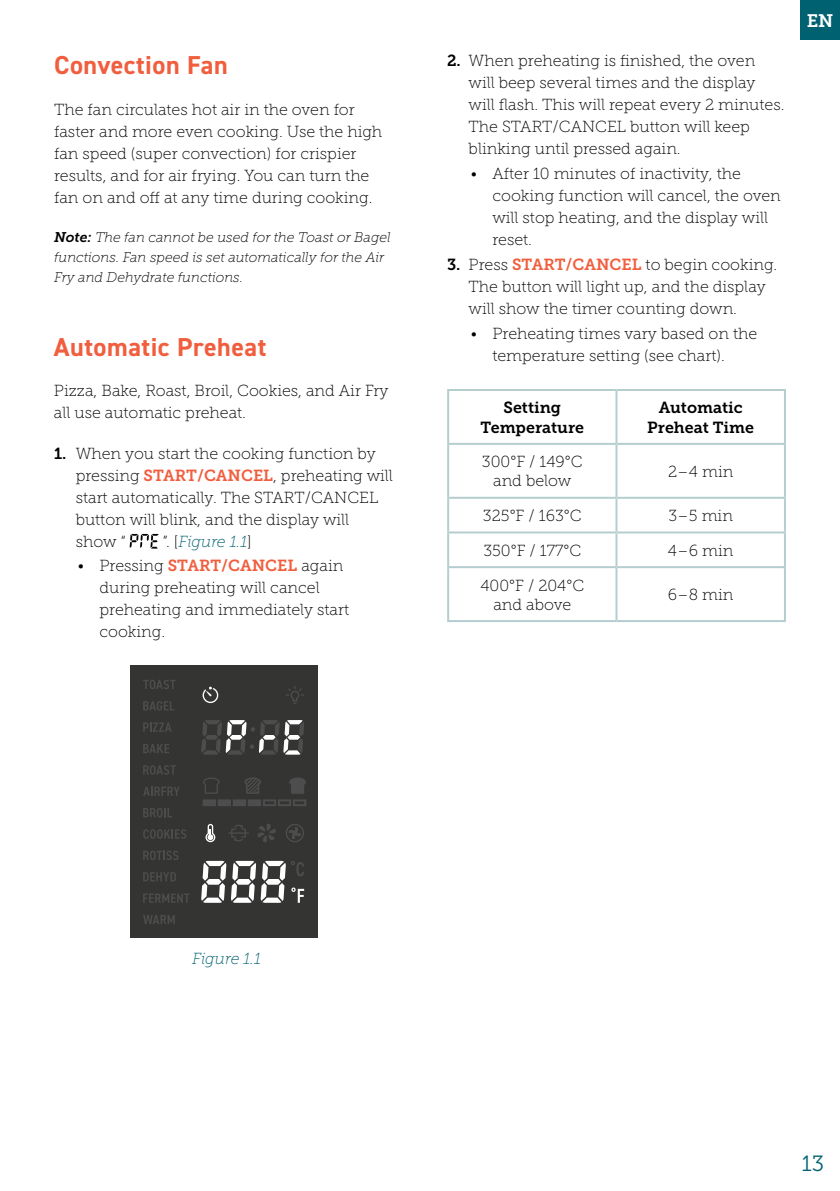
<style>
.page{position:relative;width:840px;height:1191px;background:#fff}
.page>*{position:absolute;margin:0;border:0;box-sizing:border-box;transform-origin:0 0}
.Sub_Header{font:700 26px "DIN2014";letter-spacing:.02em;color:#f15e3e}
.t1{font:22px "Museo Slab 300";color:#006271}
.t2{font:18px "Museo Slab 700";color:#fff}
.Support_Text{font:16px/22px "Museo Slab 100";color:#000}
.Support_Text-2{font:16px/19.2px "Museo Slab 700";color:#000;text-align:center}
.t3{font:italic 16px "Museo Slab 100";letter-spacing:-.005em;color:#006271}
.Support_Text-3{font:italic 14px/20px "Museo Slab 100";color:#000}
.s1{font-family:"Museo Slab 700"}
.s2{font-family:"Museo Slab 700";color:#f15e3e}
.s3{font-style:normal;color:#000}
</style>
<div class="page">
<div style="left:799px;top:0;width:40px;height:40px;background:#006271"></div>
<hr style="left:447px;top:389px;width:169px;height:2px;background:#b5cdcf">
<hr style="left:447px;top:391px;width:2px;height:52px;background:#b5cdcf">
<hr style="left:616px;top:389px;width:169px;height:2px;background:#b5cdcf">
<hr style="left:615px;top:391px;width:2px;height:52px;background:#b5cdcf">
<hr style="left:783px;top:391px;width:2px;height:52px;background:#b5cdcf">
<hr style="left:447px;top:443px;width:169px;height:2px;background:#b5cdcf">
<hr style="left:447px;top:445px;width:2px;height:52px;background:#b5cdcf">
<hr style="left:616px;top:443px;width:169px;height:2px;background:#b5cdcf">
<hr style="left:615px;top:445px;width:2px;height:52px;background:#b5cdcf">
<hr style="left:783px;top:445px;width:2px;height:52px;background:#b5cdcf">
<hr style="left:447px;top:497px;width:169px;height:2px;background:#b5cdcf">
<hr style="left:447px;top:499px;width:2px;height:32px;background:#b5cdcf">
<hr style="left:616px;top:497px;width:169px;height:2px;background:#b5cdcf">
<hr style="left:615px;top:499px;width:2px;height:32px;background:#b5cdcf">
<hr style="left:783px;top:499px;width:2px;height:32px;background:#b5cdcf">
<hr style="left:447px;top:531px;width:169px;height:2px;background:#b5cdcf">
<hr style="left:447px;top:533px;width:2px;height:33px;background:#b5cdcf">
<hr style="left:616px;top:531px;width:169px;height:2px;background:#b5cdcf">
<hr style="left:615px;top:533px;width:2px;height:33px;background:#b5cdcf">
<hr style="left:783px;top:533px;width:2px;height:33px;background:#b5cdcf">
<hr style="left:447px;top:566px;width:169px;height:2px;background:#b5cdcf">
<hr style="left:447px;top:568px;width:2px;height:52px;background:#b5cdcf">
<hr style="left:616px;top:566px;width:169px;height:2px;background:#b5cdcf">
<hr style="left:615px;top:568px;width:2px;height:52px;background:#b5cdcf">
<hr style="left:783px;top:568px;width:2px;height:52px;background:#b5cdcf">
<hr style="left:447px;top:620px;width:169px;height:2px;background:#b5cdcf">
<hr style="left:616px;top:620px;width:169px;height:2px;background:#b5cdcf">
<div style="left:130px;top:666px;width:187px;height:272px;background:#343433"></div>
<svg style="left:244px;top:777px;width:17px;height:17px"></svg>
<svg style="left:205px;top:824px;width:10px;height:18px"></svg>
<svg style="left:201px;top:720px;width:103px;height:34px"></svg>
<svg style="left:201px;top:861px;width:103px;height:41px"></svg>
<div style="left:202px;top:799px;width:14px;height:7px;background:#4e4d4d;border:2px solid #4e4d4d"></div>
<div style="left:217px;top:799px;width:14px;height:7px;background:#4e4d4d;border:2px solid #4e4d4d"></div>
<div style="left:233px;top:799px;width:13px;height:7px;background:#4e4d4d;border:2px solid #4e4d4d"></div>
<div style="left:248px;top:799px;width:13px;height:7px;background:#4e4d4d;border:2px solid #4e4d4d"></div>
<div style="left:263px;top:799px;width:13px;height:7px;border:2px solid #4e4d4d"></div>
<div style="left:278px;top:799px;width:13px;height:7px;border:2px solid #4e4d4d"></div>
<div style="left:293px;top:799px;width:13px;height:7px;border:2px solid #4e4d4d"></div>
<svg style="left:203px;top:777px;width:16px;height:17px"></svg>
<svg style="left:289px;top:777px;width:17px;height:17px"></svg>
<svg style="left:202px;top:686px;width:16px;height:17px"></svg>
<svg style="left:286px;top:686px;width:18px;height:18px"></svg>
<svg style="left:229px;top:825px;width:20px;height:16px"></svg>
<svg style="left:286px;top:824px;width:18px;height:18px"></svg>
<svg style="left:258px;top:824px;width:18px;height:18px"></svg>
<svg style="left:143px;top:680px;width:32px;height:9px"></svg>
<svg style="left:143px;top:701px;width:31px;height:9px"></svg>
<svg style="left:143px;top:722px;width:28px;height:10px"></svg>
<svg style="left:143px;top:744px;width:26px;height:9px"></svg>
<svg style="left:143px;top:765px;width:33px;height:9px"></svg>
<svg style="left:143px;top:786px;width:36px;height:10px"></svg>
<svg style="left:143px;top:808px;width:29px;height:9px"></svg>
<svg style="left:143px;top:829px;width:43px;height:10px"></svg>
<svg style="left:143px;top:850px;width:35px;height:10px"></svg>
<svg style="left:143px;top:872px;width:33px;height:9px"></svg>
<svg style="left:143px;top:893px;width:46px;height:9px"></svg>
<svg style="left:143px;top:915px;width:32px;height:9px"></svg>
<svg style="left:130px;top:534px;width:28px;height:14px"></svg>
<p class="Sub_Header" style="left:54px;top:48px;width:175px">Convection Fan</p>
<p class="Support_Text" style="left:54px;top:98px;width:329px">The fan circulates hot air in the oven for faster and more even cooking. Use the high fan speed (super convection) for crispier results, and for air frying. You can turn the fan on and off at any time during cooking.</p>
<p class="Support_Text-3" style="left:54px;top:227px;width:338px"><span class="s1">Note:</span> The fan cannot be used for the Toast or Bagel functions. Fan speed is set automatically for the Air<br>Fry and Dehydrate functions.</p>
<p class="Sub_Header" style="left:54px;top:329px;width:214px">Automatic Preheat</p>
<p class="Support_Text" style="left:54px;top:380px;width:335px">Pizza, Bake, Roast, Broil, Cookies, and Air Fry all use automatic preheat.</p>
<p class="Support_Text" style="left:76px;top:442px;width:318px;text-indent:-22px"><span class="s1">1.</span> When you start the cooking function by pressing <span class="s2">START/CANCEL</span>, preheating will start automatically. The START/CANCEL button will blink, and the display will show “</p>
<p class="t3" style="left:162px;top:532px;width:90px"><span class="s3">”. [</span>Figure 1.1<span class="s3">]</span></p>
<p class="Support_Text" style="left:99px;top:555px;width:251px;text-indent:-22px">• Pressing <span class="s2">START/CANCEL</span> again during preheating will cancel preheating and immediately start cooking.</p>
<p class="Support_Text" style="left:468px;top:50px;width:317px;text-indent:-22px"><span class="s1">2.</span> When preheating is finished, the oven will beep several times and the display will flash. This will repeat every 2 minutes.<br>The START/CANCEL button will keep blinking until pressed again.</p>
<p class="Support_Text" style="left:492px;top:162px;width:290px;text-indent:-22px">• After 10 minutes of inactivity, the cooking function will cancel, the oven will stop heating, and the display will reset.</p>
<p class="Support_Text" style="left:468px;top:253px;width:310px;text-indent:-22px"><span class="s1">3.</span> Press <span class="s2">START/CANCEL</span> to begin cooking.<br>The button will light up, and the display will show the timer counting down.</p>
<p class="Support_Text" style="left:492px;top:322px;width:266px;text-indent:-22px">• Preheating times vary based on the temperature setting (see chart).</p>
<p class="Support_Text-2" style="left:480px;top:398px;width:105px">Setting<br>Temperature</p>
<p class="Support_Text-2" style="left:647px;top:398px;width:108px">Automatic<br>Preheat Time</p>
<p class="Support_Text" style="left:481px;top:451px;width:102px">300°F / 149°C</p>
<p class="Support_Text" style="left:493px;top:470px;width:80px">and below</p>
<p class="Support_Text" style="left:667px;top:460px;width:67px">2–4 min</p>
<p class="Support_Text" style="left:482px;top:505px;width:100px">325°F / 163°C</p>
<p class="Support_Text" style="left:668px;top:505px;width:66px">3–5 min</p>
<p class="Support_Text" style="left:483px;top:539px;width:99px">350°F / 177°C</p>
<p class="Support_Text" style="left:667px;top:539px;width:67px">4–6 min</p>
<p class="Support_Text" style="left:480px;top:574px;width:105px">400°F / 204°C</p>
<p class="Support_Text" style="left:493px;top:593px;width:79px">and above</p>
<p class="Support_Text" style="left:667px;top:584px;width:67px">6–8 min</p>
<p class="t2" style="left:806px;top:10px;width:28px">EN</p>
<p class="t3" style="left:192px;top:950px;width:70px">Figure 1.1</p>
<h2 class="t1" style="left:801px;top:1151px;width:24px">13</h2>
</div>
